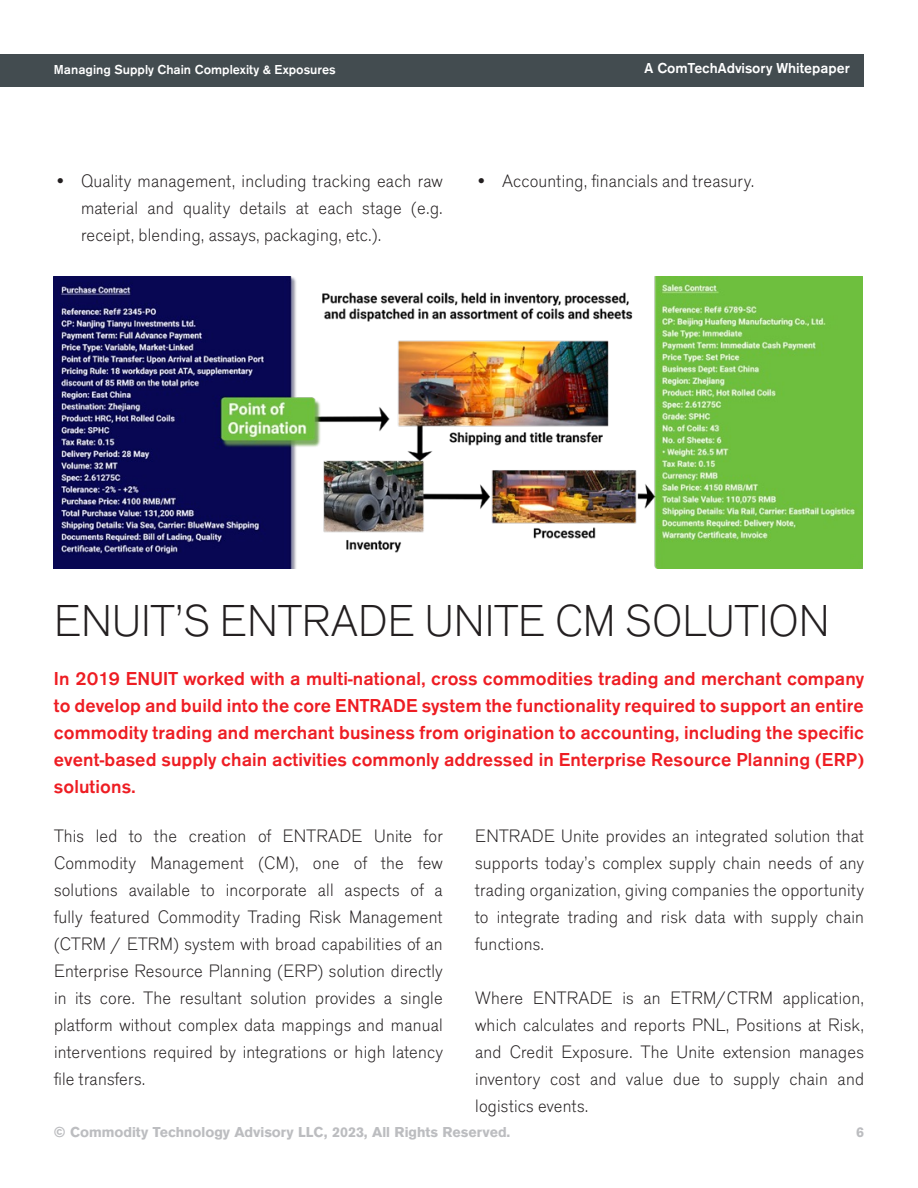
<style>
.page{position:relative;width:918px;height:1188px;background:#fff}
.page>*{position:absolute;margin:0;border:0;box-sizing:border-box;transform-origin:0 0}
.t1{font:300 46.5px "Accius TOT";color:#231f20}
.Top_Paragraph_Style{font:500 19.5px/27px "Accius TOT";letter-spacing:.005em;color:#ee1d23;text-align:justify}
.Main_Paragraph{font:300 18.75px/27px "Accius TOT";letter-spacing:.01em;color:#231f20;text-align:justify}
.t2{font:700 15px "Accius TOT";color:#bcbdc0}
.t3{font:500 15px "Accius TOT";color:#fff}
.t4{font:500 13.5px "Accius TOT";color:#fff}
</style>
<div class="page">
<img style="left:54px;top:276px;width:808px;height:293px">
<div style="left:0;top:54px;width:864px;height:32px;background:#434c50"></div>
<p class="t4" style="left:54px;top:62px;width:283px">Managing Supply Chain Complexity &amp; Exposures</p>
<p class="t3" style="left:645px;top:60px;width:207px">A ComTechAdvisory Whitepaper</p>
<p class="Main_Paragraph" style="left:81px;top:167px;width:363px;text-indent:-27px">• Quality management, including tracking each raw material and quality details at each stage (e.g. receipt, blending, assays, packaging, etc.).</p>
<p class="Main_Paragraph" style="left:475px;top:167px;width:281px">• Accounting, financials and treasury.</p>
<p class="t1" style="left:54px;top:594px;width:777px">ENUIT’S ENTRADE UNITE CM SOLUTION</p>
<p class="Top_Paragraph_Style" style="left:54px;top:665px;width:812px">In 2019 ENUIT worked with a multi-national, cross commodities trading and merchant company to develop and build into the core ENTRADE system the functionality required to support an entire commodity trading and merchant business from origination to accounting, including the specific event-based supply chain activities commonly addressed in Enterprise Resource Planning (ERP) solutions.</p>
<p class="Main_Paragraph" style="left:54px;top:822px;width:390px">This led to the creation of ENTRADE Unite for Commodity Management (CM), one of the few solutions available to incorporate all aspects of a fully featured Commodity Trading Risk Management (CTRM / ETRM) system with broad capabilities of an Enterprise Resource Planning (ERP) solution directly in its core. The resultant solution provides a single platform without complex data mappings and manual interventions required by integrations or high latency file transfers.</p>
<p class="Main_Paragraph" style="left:475px;top:822px;width:390px">ENTRADE Unite provides an integrated solution that supports today’s complex supply chain needs of any trading organization, giving companies the opportunity to integrate trading and risk data with supply chain functions.</p>
<p class="Main_Paragraph" style="left:475px;top:984px;width:390px">Where ENTRADE is an ETRM/CTRM application, which calculates and reports PNL, Positions at Risk, and Credit Exposure. The Unite extension manages inventory cost and value due to supply chain and logistics events.</p>
<p class="t2" style="left:54px;top:1123px;width:458px">© Commodity Technology Advisory LLC, 2023, All Rights Reserved.</p>
<p class="t2" style="left:856px;top:1123px;width:9px">6</p>
</div>
